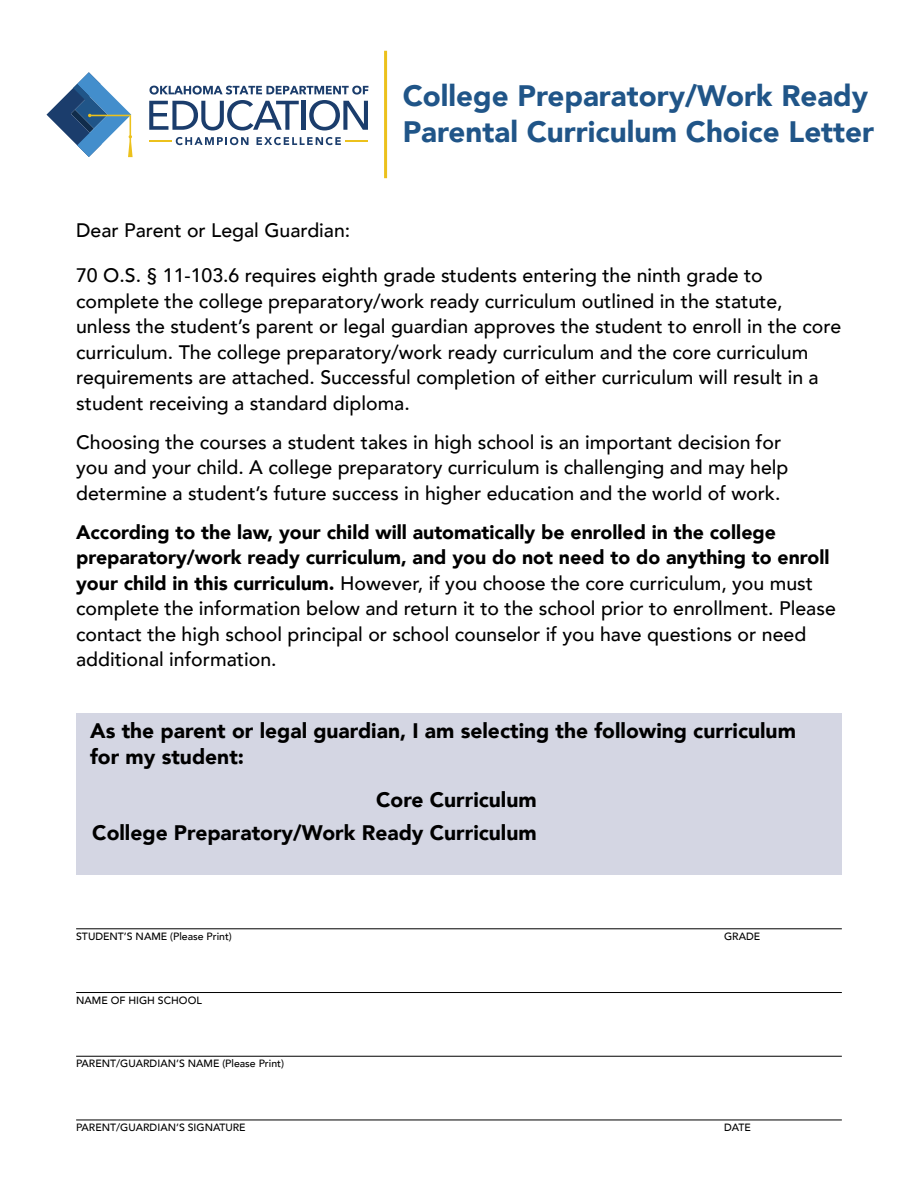
<style>
.page{position:relative;width:918px;height:1188px;background:#fff}
.page>*{position:absolute;margin:0;border:0;box-sizing:border-box;transform-origin:0 0}
.t1{font:900 29.55px/35.4px "Avenir";color:#205588}
.t2{font:900 21px/25.5px "Avenir";color:#000}
.t3{font:500 19.5px/25.5px "Avenir";color:#000}
.t4{font:500 10.5px "Avenir";color:#000}
.s1{font-weight:900}
</style>
<div class="page">
<hr style="left:384px;top:51px;width:3px;height:127px;background:#ecc11c">
<svg style="left:149px;top:86px;width:219px;height:44px"></svg>
<svg style="left:257px;top:137px;width:111px;height:8px"></svg>
<svg style="left:149px;top:137px;width:100px;height:8px"></svg>
<svg style="left:46px;top:72px;width:87px;height:85px"></svg>
<div style="left:76px;top:713px;width:766px;height:162px;background:#d4d6e3"></div>
<hr style="left:76px;top:929px;width:766px;height:1px;background:#000">
<hr style="left:76px;top:1120px;width:766px;height:1px;background:#000">
<hr style="left:76px;top:992px;width:766px;height:1px;background:#000">
<hr style="left:76px;top:1056px;width:766px;height:1px;background:#000">
<h1 class="t1" style="left:403px;top:78px;width:473px">College Preparatory/Work Ready<br>Parental Curriculum Choice Letter</h1>
<p class="t3" style="left:76px;top:216px;width:276px">Dear Parent or Legal Guardian:</p>
<p class="t3" style="left:76px;top:262px;width:767px">70 O.S. § 11-103.6 requires eighth grade students entering the ninth grade to complete the college preparatory/work ready curriculum outlined in the statute, unless the student’s parent or legal guardian approves the student to enroll in the core curriculum. The college preparatory/work ready curriculum and the core curriculum requirements are attached. Successful completion of either curriculum will result in a student receiving a standard diploma.</p>
<p class="t3" style="left:76px;top:428px;width:714px">Choosing the courses a student takes in high school is an important decision for you and your child. A college preparatory curriculum is challenging and may help determine a student’s future success in higher education and the world of work.</p>
<p class="t3" style="left:76px;top:518px;width:761px"><span class="s1">According to the law, your child will automatically be enrolled in the college preparatory/work ready curriculum, and you do not need to do anything to enroll your child in this curriculum.</span> However, if you choose the core curriculum, you must complete the information below and return it to the school prior to enrollment. Please contact the high school principal or school counselor if you have questions or need additional information.</p>
<p class="t2" style="left:90px;top:718px;width:707px">As the parent or legal guardian, I am selecting the following curriculum for my student:</p>
<p class="t2" style="left:92px;top:783px;width:446px;line-height:33px;text-align:right">Core Curriculum<br>College Preparatory/Work Ready Curriculum</p>
<p class="t4" style="left:76px;top:927px;width:157px">STUDENT’S NAME (Please Print)</p>
<p class="t4" style="left:724px;top:927px;width:38px">GRADE</p>
<p class="t4" style="left:76px;top:991px;width:127px">NAME OF HIGH SCHOOL</p>
<p class="t4" style="left:76px;top:1054px;width:209px">PARENT/GUARDIAN’S NAME (Please Print)</p>
<p class="t4" style="left:76px;top:1118px;width:171px">PARENT/GUARDIAN’S SIGNATURE</p>
<p class="t4" style="left:724px;top:1118px;width:28px">DATE</p>
</div>
